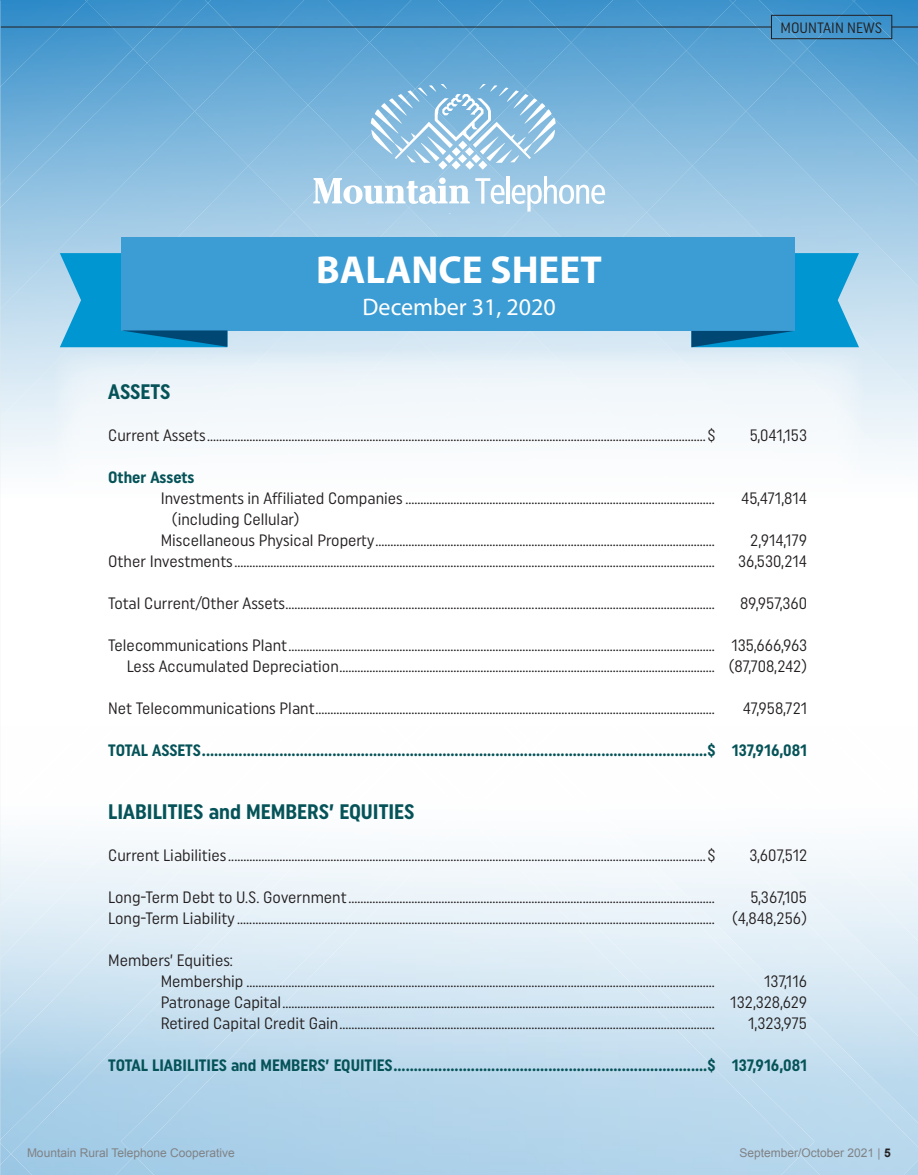
<style>
.page{position:relative;width:918px;height:1175px;background:#fff}
.page>*{position:absolute;margin:0;border:0;box-sizing:border-box;transform-origin:0 0}
.t1{font:700 39.15px "Myriad Pro";color:#fff}
.t2{font:24px "Myriad Pro";color:#fff}
.t3{font:700 21px "Uniform Condensed";color:#055358}
.t4{font:16.5px/21px "Uniform Condensed";color:#231f20}
.t5{font:700 16.5px "Uniform Condensed";color:#055358}
.t6{font:15px "Uniform Condensed";color:#231f20}
.t7{font:12px "Arial";color:#808285}
.s1{font-weight:700;color:#231f20}
</style>
<div class="page">
<img style="left:807px;top:1px;width:111px;height:48px">
<img style="left:686px;top:0;width:47px;height:3px">
<img style="left:733px;top:0;width:74px;height:49px">
<img style="left:686px;top:3px;width:108px;height:60px">
<img style="left:794px;top:49px;width:124px;height:14px">
<img style="left:746px;top:63px;width:172px;height:48px">
<img style="left:571px;top:0;width:115px;height:50px">
<img style="left:633px;top:50px;width:113px;height:61px">
<img style="left:692px;top:111px;width:226px;height:55px">
<img style="left:370px;top:0;width:201px;height:43px">
<img style="left:525px;top:43px;width:108px;height:62px">
<img style="left:587px;top:105px;width:105px;height:61px">
<img style="left:647px;top:166px;width:271px;height:46px">
<img style="left:370px;top:0;width:55px;height:42px">
<img style="left:415px;top:33px;width:110px;height:51px">
<img style="left:556px;top:89px;width:31px;height:62px">
<img style="left:532px;top:151px;width:115px;height:61px">
<img style="left:592px;top:212px;width:326px;height:246px">
<img style="left:208px;top:0;width:47px;height:3px">
<img style="left:255px;top:0;width:115px;height:50px">
<img style="left:308px;top:43px;width:107px;height:108px">
<img style="left:409px;top:170px;width:123px;height:37px">
<div style="left:409px;top:207px;width:183px;height:124px;background:#aed1e9"></div>
<img style="left:133px;top:0;width:75px;height:49px">
<img style="left:147px;top:3px;width:108px;height:60px">
<img style="left:195px;top:50px;width:113px;height:61px">
<img style="left:248px;top:105px;width:106px;height:61px">
<img style="left:294px;top:151px;width:115px;height:86px">
<div style="left:410px;top:331px;width:284px;height:19px;background:#d6e8f4"></div>
<img style="left:0;top:1px;width:133px;height:48px">
<div style="left:0;top:49px;width:147px;height:14px;background:#4e9dd0"></div>
<img style="left:0;top:63px;width:195px;height:48px">
<img style="left:0;top:111px;width:248px;height:55px">
<img style="left:0;top:166px;width:294px;height:312px">
<img style="left:13px;top:212px;width:336px;height:266px">
<img style="left:123px;top:330px;width:287px;height:20px">
<svg style="left:54px;top:350px;width:810px;height:128px;fill:#f3f8fb"></svg>
<img style="left:814px;top:852px;width:104px;height:322px">
<img style="left:801px;top:1155px;width:45px;height:19px">
<img style="left:0;top:825px;width:11px;height:328px">
<img style="left:0;top:1153px;width:11px;height:21px">
<img style="left:11px;top:840px;width:110px;height:334px">
<img style="left:121px;top:845px;width:693px;height:310px">
<img style="left:89px;top:1155px;width:46px;height:19px">
<img style="left:135px;top:845px;width:666px;height:329px">
<div style="left:121px;top:237px;width:673px;height:93px;background:#3c9dd5"></div>
<svg style="left:60px;top:253px;width:167px;height:94px"></svg>
<svg style="left:691px;top:253px;width:168px;height:94px"></svg>
<div style="left:771px;top:15px;width:121px;height:24px;border:1px solid #231f20"></div>
<svg style="left:892px;top:27px;width:26px;height:1px"></svg>
<hr style="left:1px;top:27px;width:771px;height:1px;background:#231f20">
<svg style="left:371px;top:84px;width:185px;height:86px;background:#9ac6e4"></svg>
<svg style="left:313px;top:177px;width:192px;height:27px"></svg>
<hr style="left:506px;top:176px;width:4px;height:28px;background:#fff">
<svg style="left:512px;top:176px;width:93px;height:35px"></svg>
<h1 class="t1" style="left:316px;top:244px;width:287px">BALANCE SHEET</h1>
<h2 class="t2" style="left:363px;top:292px;width:195px">December 31, 2020</h2>
<p class="t6" style="left:781px;top:19px;width:103px">MOUNTAIN NEWS</p>
<p class="t3" style="left:108px;top:378px;width:64px">ASSETS</p>
<p class="t4" style="left:108px;top:424px;width:609px">Current Assets......................................................................................................................................................................$</p>
<p class="t4" style="left:750px;top:424px;width:59px">5,041,153</p>
<p class="t5" style="left:108px;top:467px;width:88px">Other Assets</p>
<p class="t4" style="left:161px;top:487px;width:556px">Investments in Affiliated Companies .......................................................................................................</p>
<p class="t4" style="left:741px;top:487px;width:68px">45,471,814</p>
<p class="t4" style="left:161px;top:508px;width:556px;text-indent:11px">(including Cellular)<br>Miscellaneous Physical Property.................................................................................................................</p>
<p class="t4" style="left:750px;top:529px;width:59px">2,914,179</p>
<p class="t4" style="left:108px;top:550px;width:608px">Other Investments................................................................................................................................................................</p>
<p class="t4" style="left:738px;top:550px;width:71px">36,530,214</p>
<p class="t4" style="left:108px;top:592px;width:608px">Total Current/Other Assets...............................................................................................................................................</p>
<p class="t4" style="left:740px;top:592px;width:69px">89,957,360</p>
<p class="t4" style="left:108px;top:634px;width:701px;text-align:right">Telecommunications Plant.............................................................................................................................................. 135,666,963<br>Less Accumulated Depreciation............................................................................................................................. (87,708,242)</p>
<p class="t4" style="left:108px;top:697px;width:608px">Net Telecommunications Plant.....................................................................................................................................</p>
<p class="t4" style="left:743px;top:697px;width:66px">47,958,721</p>
<p class="t5" style="left:108px;top:740px;width:700px">TOTAL ASSETS............................................................................................................................$ 137,916,081</p>
<p class="t3" style="left:108px;top:798px;width:308px">LIABILITIES and MEMBERS’ EQUITIES</p>
<p class="t4" style="left:108px;top:844px;width:609px">Current Liabilities...............................................................................................................................................................$</p>
<p class="t4" style="left:749px;top:844px;width:59px">3,607,512</p>
<p class="t4" style="left:108px;top:886px;width:608px">Long-Term Debt to U.S. Government..........................................................................................................................</p>
<p class="t4" style="left:108px;top:886px;width:701px;text-align:right">5,367,105<br>Long-Term Liability ............................................................................................................................................................... (4,848,256)</p>
<p class="t4" style="left:161px;top:949px;width:556px;text-indent:-53px">Members’ Equities:<br>Membership ............................................................................................................................................................</p>
<p class="t4" style="left:161px;top:970px;width:648px;text-align:justify;text-indent:603px">137,116<br>Patronage Capital................................................................................................................................................ 132,328,629<br>Retired Capital Credit Gain.............................................................................................................................</p>
<p class="t4" style="left:748px;top:1012px;width:61px">1,323,975</p>
<p class="t5" style="left:108px;top:1055px;width:700px">TOTAL LIABILITIES and MEMBERS’ EQUITIES.............................................................................$ 137,916,081</p>
<p class="t7" style="left:27px;top:1144px;width:209px">Mountain Rural Telephone Cooperative</p>
<p class="t7" style="left:739px;top:1144px;width:153px">September/October 2021 | <span class="s1">5</span></p>
</div>
